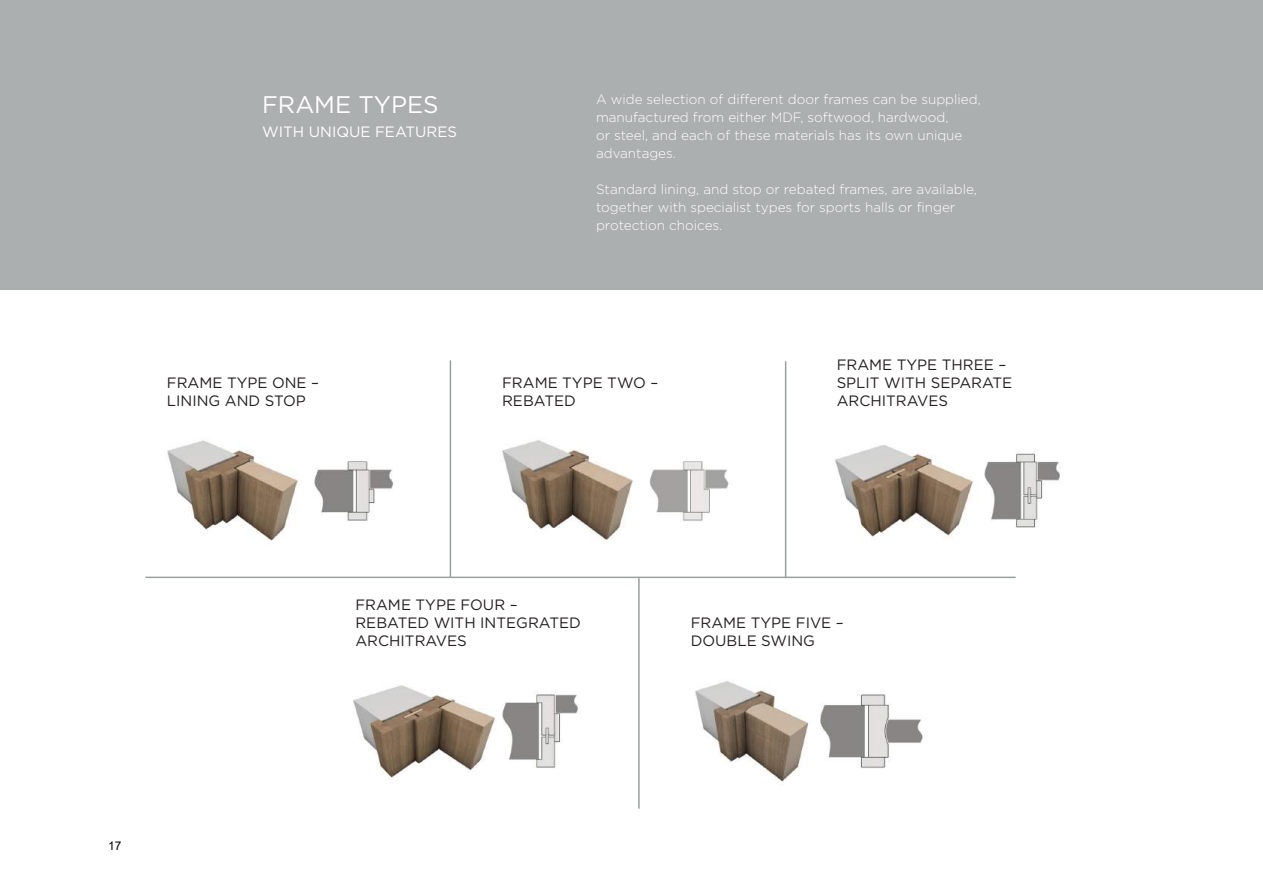
<style>
.page{position:relative;width:1263px;height:893px;background:#fff}
.page>*{position:absolute;margin:0;border:0;box-sizing:border-box;transform-origin:0 0}
.t1{font:24px "Gotham HTF";color:#fff}
.t2{font:15px/18px "Gotham HTF";color:#231f20}
.t3{font:15px "Gotham HTF";color:#fff}
.t4{font:300 13.5px/18px "Gotham HTF";color:#fff}
.t5{font:12px "Arial";color:#000}
</style>
<div class="page">
<div style="left:0;top:0;width:1263px;height:289px;background:#abafb0"></div>
<img style="left:167px;top:440px;width:227px;height:101px">
<img style="left:502px;top:440px;width:227px;height:100px">
<img style="left:835px;top:445px;width:225px;height:95px">
<img style="left:353px;top:685px;width:226px;height:95px">
<img style="left:695px;top:681px;width:230px;height:101px">
<hr style="left:145px;top:577px;width:871px;height:1px;background:#9b9f9f">
<hr style="left:450px;top:360px;width:1px;height:217px;background:#9b9f9f">
<hr style="left:785px;top:361px;width:1px;height:217px;background:#9b9f9f">
<hr style="left:638px;top:578px;width:2px;height:231px;background:#9b9f9f">
<h1 class="t1" style="left:262px;top:91px;width:178px">FRAME TYPES</h1>
<p class="t3" style="left:262px;top:123px;width:196px">WITH UNIQUE FEATURES</p>
<p class="t4" style="left:596px;top:90px;width:386px">A wide selection of different door frames can be supplied, manufactured from either MDF, softwood, hardwood,<br>or steel, and each of these materials has its own unique advantages.</p>
<p class="t4" style="left:596px;top:180px;width:382px">Standard lining, and stop or rebated frames, are available, together with specialist types for sports halls or finger protection choices.</p>
<p class="t2" style="left:167px;top:373px;width:154px">FRAME TYPE ONE –<br>LINING AND STOP</p>
<p class="t2" style="left:502px;top:373px;width:158px">FRAME TYPE TWO –<br>REBATED</p>
<p class="t2" style="left:837px;top:355px;width:177px">FRAME TYPE THREE –<br>SPLIT WITH SEPARATE<br>ARCHITRAVES</p>
<p class="t2" style="left:355px;top:596px;width:227px">FRAME TYPE FOUR –<br>REBATED WITH INTEGRATED<br>ARCHITRAVES</p>
<p class="t2" style="left:691px;top:614px;width:155px">FRAME TYPE FIVE –<br>DOUBLE SWING</p>
<p class="t5" style="left:108px;top:837px;width:15px">17</p>
</div>
